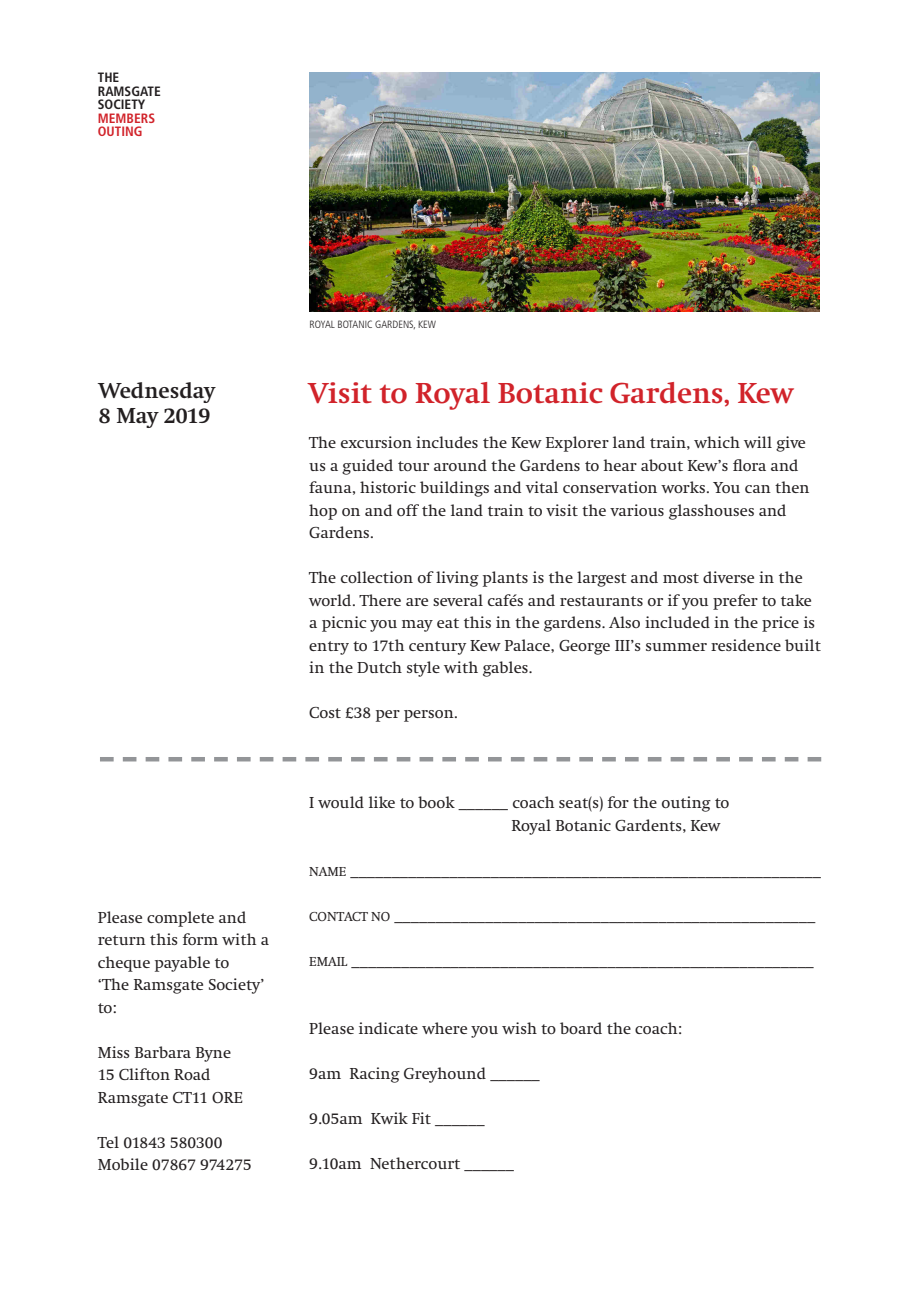
<style>
.page{position:relative;width:919px;height:1289px;background:#fff}
.page>*{position:absolute;margin:0;border:0;box-sizing:border-box;transform-origin:0 0}
.t1{font:700 30px "Swift EF";color:#d1232a}
.t2{font:700 22.5px "Swift EF";color:#231f20}
.t3{font:16.5px/22.5px "Swift EF";color:#231f20}
.t4{font:700 condensed 13.5px "Frutiger";color:#231f20}
.t5{font:700 condensed 13.5px/13.5px "Frutiger";color:#d1232a}
.t6{font:300 condensed 10.5px "Frutiger";color:#231f20}
.s1{font-size:13.5px}
</style>
<div class="page">
<img style="left:309px;top:72px;width:510px;height:239px">
<svg style="left:100px;top:757px;width:721px;height:4px"></svg>
<p class="t4" style="left:98px;top:70px;width:23px">THE</p>
<p class="t4" style="left:98px;top:83px;width:65px">RAMSGATE</p>
<p class="t4" style="left:98px;top:97px;width:49px">SOCIETY</p>
<p class="t5" style="left:98px;top:112px;width:59px">MEMBERS<br>OUTING</p>
<p class="t2" style="left:99px;top:378px;width:118px">Wednesday</p>
<p class="t2" style="left:99px;top:403px;width:113px">8 May 2019</p>
<p class="t3" style="left:98px;top:906px;width:173px">Please complete and return this form with a cheque payable to</p>
<p class="t3" style="left:98px;top:973px;width:168px">‘The Ramsgate Society’</p>
<p class="t3" style="left:98px;top:996px;width:20px">to:</p>
<p class="t3" style="left:98px;top:1041px;width:135px">Miss Barbara Byne</p>
<p class="t3" style="left:98px;top:1063px;width:114px">15 Clifton Road</p>
<p class="t3" style="left:98px;top:1086px;width:146px">Ramsgate CT11 ORE</p>
<p class="t3" style="left:98px;top:1131px;width:126px">Tel 01843 580300</p>
<p class="t3" style="left:98px;top:1153px;width:155px">Mobile 07867 974275</p>
<p class="t6" style="left:309px;top:318px;width:128px">ROYAL BOTANIC GARDENS, KEW</p>
<p class="t1" style="left:309px;top:377px;width:486px">Visit to Royal Botanic Gardens, Kew</p>
<p class="t3" style="left:309px;top:432px;width:502px">The excursion includes the Kew Explorer land train, which will give us a guided tour around the Gardens to hear about Kew’s flora and fauna, historic buildings and vital conservation works. You can then hop on and off the land train to visit the various glasshouses and Gardens.</p>
<p class="t3" style="left:309px;top:567px;width:513px">The collection of living plants is the largest and most diverse in the world. There are several cafés and restaurants or if you prefer to take a picnic you may eat this in the gardens. Also included in the price is entry to 17th century Kew Palace, George III’s summer residence built in the Dutch style with gables.</p>
<p class="t3" style="left:309px;top:702px;width:150px">Cost £38 per person.</p>
<p class="t3" style="left:309px;top:792px;width:421px">I would like to book ______ coach seat(s) for the outing to</p>
<p class="t3" style="left:511px;top:814px;width:210px">Royal Botanic Gardents, Kew</p>
<p class="t3" style="left:309px;top:859px;width:513px"><span class="s1">NAME</span> _________________________________________________________</p>
<p class="t3" style="left:309px;top:904px;width:507px"><span class="s1">CONTACT NO</span> ___________________________________________________</p>
<p class="t3" style="left:309px;top:949px;width:506px"><span class="s1">EMAIL</span> ________________________________________________________</p>
<p class="t3" style="left:309px;top:1017px;width:374px">Please indicate where you wish to board the coach:</p>
<p class="t3" style="left:309px;top:1062px;width:232px">9am Racing Greyhound ______</p>
<p class="t3" style="left:309px;top:1107px;width:177px">9.05am Kwik Fit ______</p>
<p class="t3" style="left:309px;top:1152px;width:206px">9.10am Nethercourt ______</p>
</div>
